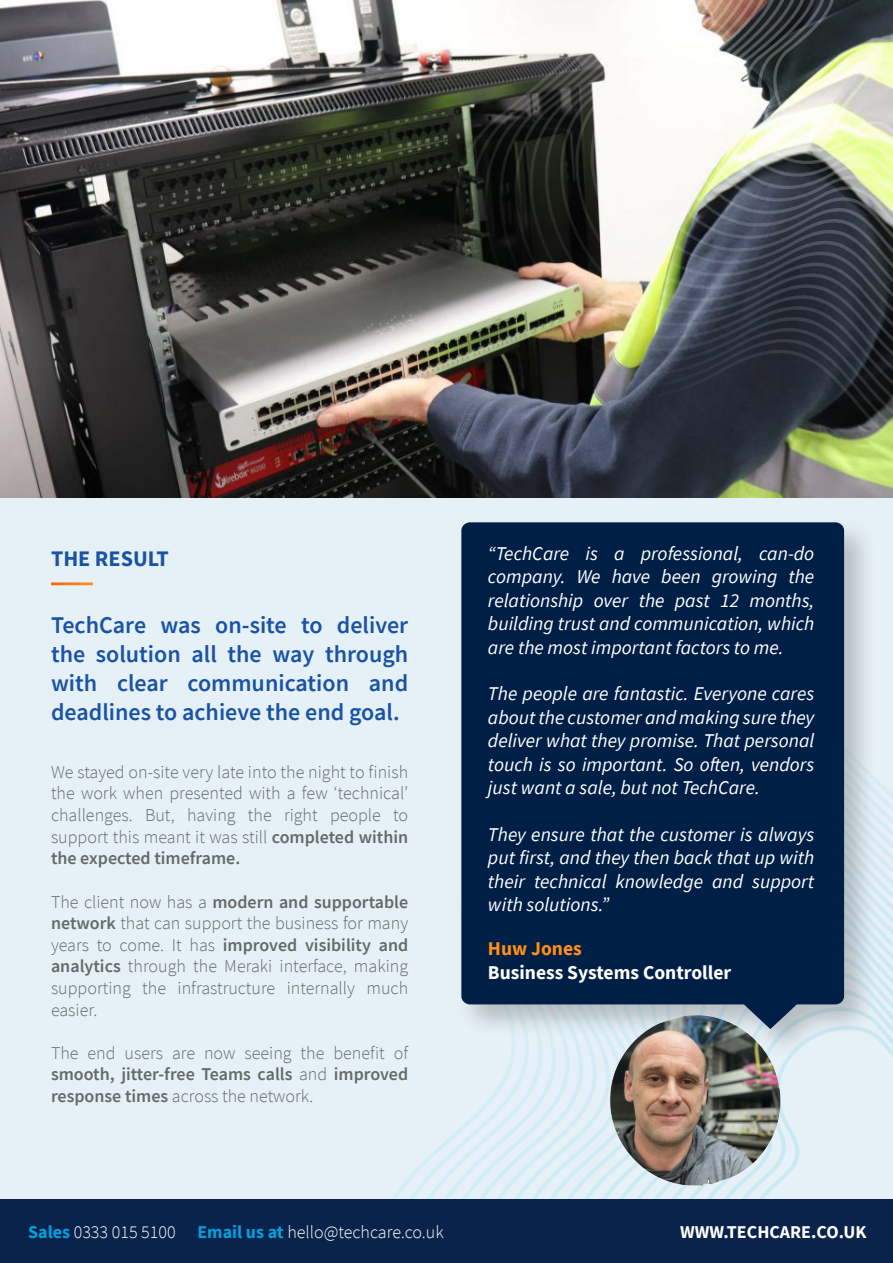
<style>
.page{position:relative;width:893px;height:1263px;background:#fff}
.page>*{position:absolute;margin:0;border:0;box-sizing:border-box;transform-origin:0 0}
.t1{font:600 24px/28.8px "Source Sans Pro";color:#1a53a5;text-align:justify}
.t2{font:700 22.2px "Source Sans Pro";color:#1a53a5}
.t3{font:italic 19.5px/23.4px "Source Sans Pro";color:#fff;text-align:justify}
.t4{font:700 19.5px "Source Sans Pro";color:#fff}
.t5{font:700 19.5px "Source Sans Pro";color:#ff8f15}
.t6{font:300 18px/21.6px "Source Sans Pro";color:#65696a;text-align:justify}
.t7{font:300 18px "Source Sans Pro";color:#fff}
.t8{font:700 18px "Source Sans Pro";color:#fff}
.s1{font-weight:600}
.s2{font-weight:700;color:#00a0dc}
</style>
<div class="page">
<div style="left:0;top:497px;width:893px;height:766px;background:#e6f1f7"></div>
<svg style="left:566px;top:820px;width:327px;height:379px"></svg>
<svg style="left:584px;top:839px;width:309px;height:360px"></svg>
<svg style="left:706px;top:970px;width:187px;height:229px"></svg>
<hr style="left:51px;top:582px;width:42px;height:3px;background:#fff">
<div style="left:0;top:1199px;width:893px;height:64px;background:#0a234b"></div>
<div style="left:456px;top:517px;width:422px;height:544px;background:#231f20;opacity:.25"></div>
<div style="left:461px;top:522px;width:383px;height:507px;background:#001f46"></div>
<img style="left:0;top:0;width:893px;height:497px">
<img style="left:446px;top:0;width:447px;height:490px">
<img style="left:462px;top:0;width:431px;height:474px">
<img style="left:477px;top:0;width:416px;height:459px">
<svg style="left:493px;top:0;width:400px;height:444px"></svg>
<svg style="left:508px;top:0;width:385px;height:429px"></svg>
<img style="left:524px;top:0;width:369px;height:413px">
<svg style="left:539px;top:0;width:354px;height:398px"></svg>
<img style="left:555px;top:0;width:338px;height:383px">
<img style="left:570px;top:0;width:323px;height:367px">
<img style="left:586px;top:0;width:307px;height:352px">
<svg style="left:601px;top:0;width:292px;height:337px"></svg>
<svg style="left:616px;top:0;width:277px;height:321px"></svg>
<svg style="left:632px;top:0;width:261px;height:306px"></svg>
<svg style="left:647px;top:0;width:246px;height:291px"></svg>
<svg style="left:663px;top:0;width:230px;height:275px"></svg>
<svg style="left:678px;top:0;width:215px;height:260px"></svg>
<svg style="left:694px;top:0;width:199px;height:245px"></svg>
<svg style="left:709px;top:0;width:184px;height:229px"></svg>
<img style="left:610px;top:1015px;width:170px;height:170px">
<p class="t2" style="left:51px;top:543px;width:119px">THE RESULT</p>
<p class="t1" style="left:51px;top:610px;width:359px">TechCare was on-site to deliver the solution all the way through with clear communication and deadlines to achieve the end goal.</p>
<p class="t6" style="left:51px;top:761px;width:359px">We stayed on-site very late into the night to finish the work when presented with a few ‘technical’ challenges. But, having the right people to support this meant it was still <span class="s1">completed within the expected timeframe.</span></p>
<p class="t6" style="left:51px;top:891px;width:359px">The client now has a <span class="s1">modern and supportable network</span> that can support the business for many years to come. It has <span class="s1">improved visibility and analytics</span> through the Meraki interface, making supporting the infrastructure internally much easier.</p>
<p class="t6" style="left:51px;top:1042px;width:359px">The end users are now seeing the benefit of <span class="s1">smooth, jitter-free Teams calls</span> and <span class="s1">improved response times</span> across the network.</p>
<p class="t3" style="left:488px;top:542px;width:328px">“TechCare is a professional, can-do company. We have been growing the relationship over the past 12 months, building trust and communication, which are the most important factors to me.</p>
<p class="t3" style="left:488px;top:682px;width:328px">The people are fantastic. Everyone cares about the customer and making sure they deliver what they promise. That personal touch is so important. So often, vendors just want a sale, but not TechCare.</p>
<p class="t3" style="left:488px;top:822px;width:328px">They ensure that the customer is always put first, and they then back that up with their technical knowledge and support with solutions.”</p>
<p class="t5" style="left:488px;top:936px;width:95px">Huw Jones</p>
<p class="t4" style="left:488px;top:959px;width:245px">Business Systems Controller</p>
<p class="t7" style="left:28px;top:1221px;width:417px"><span class="s2">Sales</span> 0333 015 5100 <span class="s2">Email us at</span> hello@techcare.co.uk</p>
<p class="t8" style="left:680px;top:1220px;width:188px">WWW.TECHCARE.CO.UK</p>
</div>
